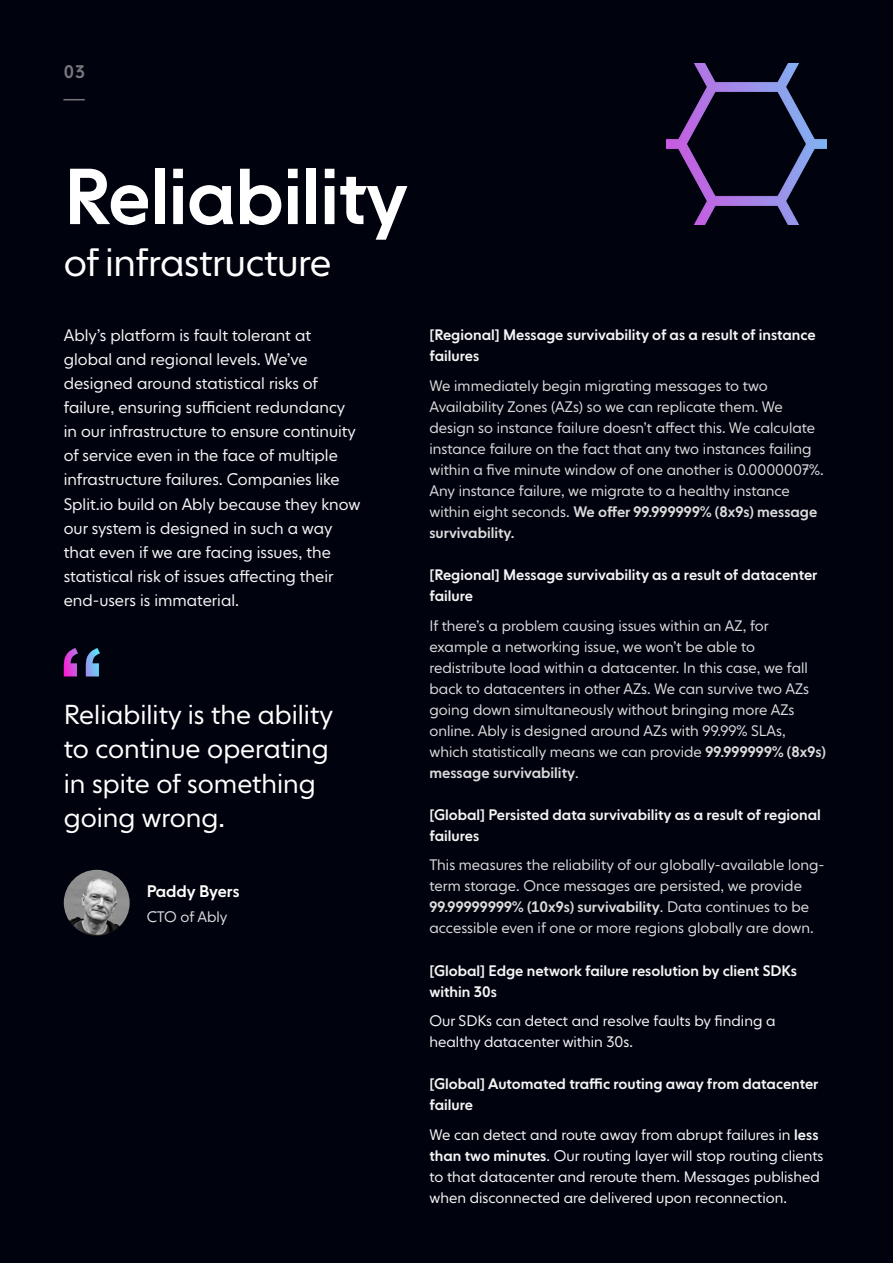
<style>
.page{position:relative;width:893px;height:1263px;background:#00020d}
.page>*{position:absolute;margin:0;border:0;box-sizing:border-box;transform-origin:0 0}
.t1{font:500 78px "NEXT Book";letter-spacing:-.01em;color:#fff}
.t2{font:300 39px "NEXT Book";letter-spacing:-.01em;color:#fff}
.t3{font:300 27px/34.5px "NEXT Book";color:#fff}
.t4{font:500 18px "NEXT Book";color:#76767c}
.t5{font:300 16.5px/24px "NEXT Book";color:#f5f5f6}
.t6{font:500 16.5px "NEXT Book";color:#fff}
.t7{font:300 15px/21px "NEXT Book";color:#dbdbdc}
.t8{font:500 15px/21px "NEXT Book";color:#f5f5f6}
.t9{font:300 15px/21px "NEXT Book";color:#f5f5f6}
.s1{font-weight:500}
</style>
<div class="page">
<svg style="left:63px;top:99px;width:22px;height:1px"></svg>
<img style="left:666px;top:64px;width:160px;height:160px">
<svg style="left:64px;top:648px;width:36px;height:28px"></svg>
<img style="left:64px;top:870px;width:66px;height:66px;border-radius:33px">
<p class="t4" style="left:64px;top:61px;width:23px">03</p>
<h1 class="t1" style="left:64px;top:150px;width:346px">Reliability</h1>
<h2 class="t2" style="left:64px;top:239px;width:269px">of infrastructure</h2>
<p class="t5" style="left:64px;top:324px;width:298px">Ably’s platform is fault tolerant at global and regional levels. We’ve designed around statistical risks of failure, ensuring sufficient redundancy in our infrastructure to ensure continuity of service even in the face of multiple infrastructure failures. Companies like Split.io build on Ably because they know our system is designed in such a way that even if we are facing issues, the statistical risk of issues affecting their end-users is immaterial.</p>
<p class="t8" style="left:429px;top:325px;width:388px">[Regional] Message survivability of as a result of instance failures</p>
<p class="t7" style="left:429px;top:375px;width:396px">We immediately begin migrating messages to two Availability Zones (AZs) so we can replicate them. We design so instance failure doesn’t affect this. We calculate instance failure on the fact that any two instances failing within a five minute window of one another is 0.0000007%.<br>Any instance failure, we migrate to a healthy instance within eight seconds. <span class="s1">We offer 99.999999% (8x9s) message survivability.</span></p>
<p class="t8" style="left:429px;top:564px;width:389px">[Regional] Message survivability as a result of datacenter failure</p>
<p class="t7" style="left:429px;top:615px;width:398px">If there’s a problem causing issues within an AZ, for example a networking issue, we won’t be able to redistribute load within a datacenter. In this case, we fall back to datacenters in other AZs. We can survive two AZs going down simultaneously without bringing more AZs online. Ably is designed around AZs with 99.99% SLAs, which statistically means we can provide <span class="s1">99.999999% (8x9s) message survivability</span>.</p>
<p class="t8" style="left:429px;top:804px;width:393px">[Global] Persisted data survivability as a result of regional failures</p>
<p class="t7" style="left:429px;top:855px;width:396px">This measures the reliability of our globally-available long&shy;term storage. Once messages are persisted, we provide <span class="s1">99.99999999% (10x9s) survivability</span>. Data continues to be accessible even if one or more regions globally are down.</p>
<p class="t8" style="left:429px;top:960px;width:369px">[Global] Edge network failure resolution by client SDKs within 30s</p>
<p class="t9" style="left:429px;top:1011px;width:348px">Our SDKs can detect and resolve faults by finding a healthy datacenter within 30s.</p>
<p class="t8" style="left:429px;top:1074px;width:390px">[Global] Automated traffic routing away from datacenter failure</p>
<p class="t9" style="left:429px;top:1124px;width:395px">We can detect and route away from abrupt failures in <span class="s1">less than two minutes</span>. Our routing layer will stop routing clients to that datacenter and reroute them. Messages published when disconnected are delivered upon reconnection.</p>
<h3 class="t3" style="left:64px;top:697px;width:271px">Reliability is the ability to continue operating in spite of something going wrong.</h3>
<p class="t6" style="left:147px;top:881px;width:94px">Paddy Byers</p>
<p class="t7" style="left:147px;top:906px;width:82px">CTO of Ably</p>
</div>
